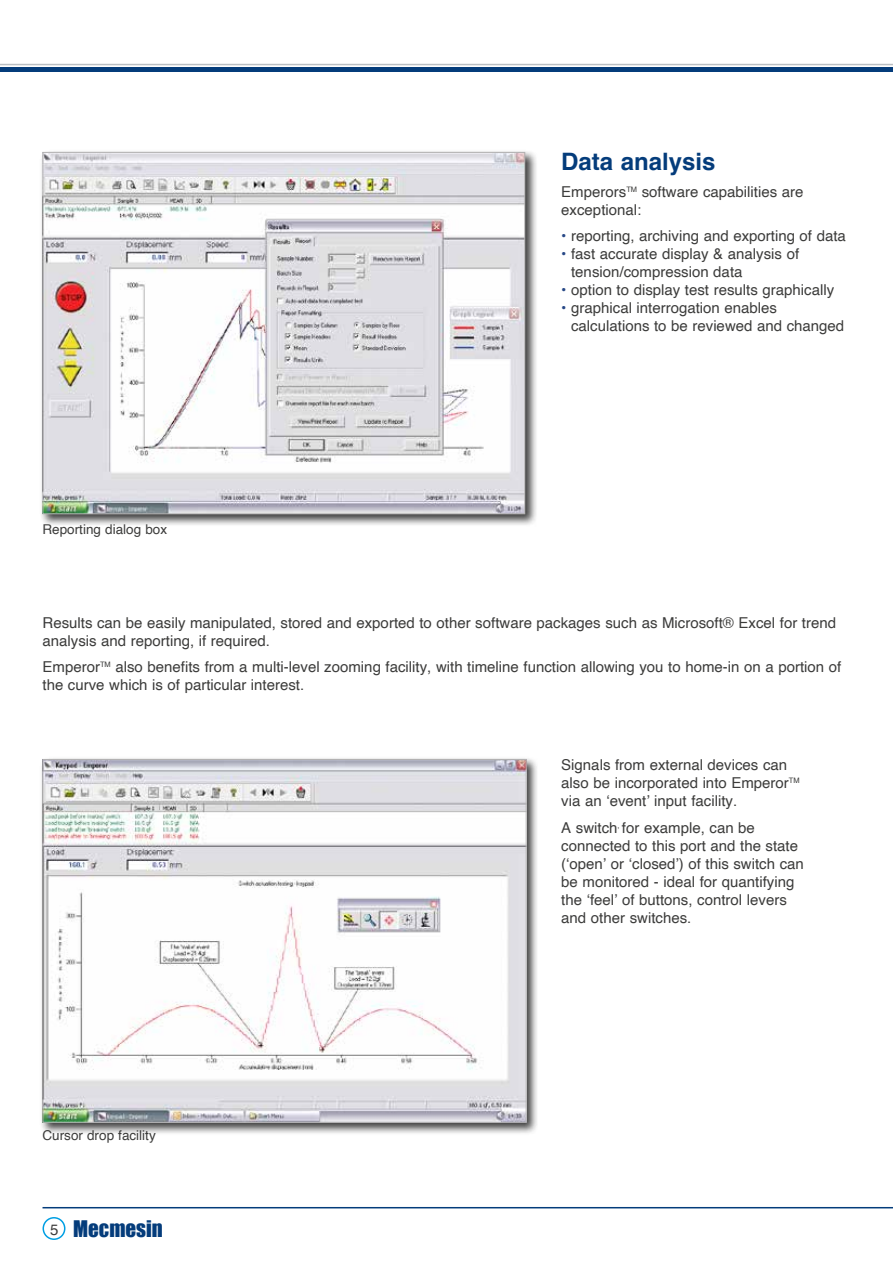
<style>
.page{position:relative;width:893px;height:1263px;background:#fff}
.page>*{position:absolute;margin:0;border:0;box-sizing:border-box;transform-origin:0 0}
.t1{font:700 24px "Helvetica";color:#043c7b}
.t2{font:21px "Impact";color:#043c7b}
.t3{font:15px/18px "Helvetica";color:#3c3c3b}
.t4{font:13.5px "Helvetica";color:#3c3c3b}
.s1{color:#274886}
.s2{font-family:"Helvetica";font-size:15px;color:#3c3c3b}
</style>
<div class="page">
<div style="left:39px;top:149px;width:499px;height:377px;background:#000;opacity:.75"></div>
<img style="left:45px;top:154px;width:478px;height:358px">
<div style="left:39px;top:756px;width:500px;height:379px;background:#000;opacity:.75"></div>
<img style="left:45px;top:761px;width:480px;height:360px">
<div style="left:0;top:67px;width:893px;height:5px;background:#043c7b"></div>
<hr style="left:0;top:64px;width:893px;height:1px;background:#bbbfc3">
<div style="left:43px;top:1217px;width:22px;height:23px;border:2px solid #009fe3;border-radius:50%"></div>
<hr style="left:43px;top:1207px;width:850px;height:1px;background:#043c7b">
<p class="t4" style="left:43px;top:519px;width:126px">Reporting dialog box</p>
<h1 class="t1" style="left:561px;top:147px;width:156px">Data analysis</h1>
<p class="t3" style="left:561px;top:183px;width:244px">Emperors<sup>TM</sup> software capabilities are exceptional:</p>
<p class="t3" style="left:561px;top:227px;width:286px"><span class="s1">•</span> reporting, archiving and exporting of data</p>
<p class="t3" style="left:571px;top:245px;width:230px;text-indent:-10px"><span class="s1">•</span> fast accurate display &amp; analysis of tension/compression data</p>
<p class="t3" style="left:561px;top:281px;width:274px"><span class="s1">•</span> option to display test results graphically</p>
<p class="t3" style="left:571px;top:299px;width:275px;text-indent:-10px"><span class="s1">•</span> graphical interrogation enables calculations to be reviewed and changed</p>
<p class="t3" style="left:43px;top:614px;width:795px">Results can be easily manipulated, stored and exported to other software packages such as Microsoft® Excel for trend analysis and reporting, if required.</p>
<p class="t3" style="left:43px;top:659px;width:800px">Emperor<sup>TM</sup> also benefits from a multi-level zooming facility, with timeline function allowing you to home-in on a portion of the curve which is of particular interest.</p>
<p class="t4" style="left:43px;top:1125px;width:115px">Cursor drop facility</p>
<h2 class="t2" style="left:50px;top:1212px;width:114px"><span class="s2">5</span> Mecmesin</h2>
<p class="t3" style="left:561px;top:756px;width:240px">Signals from external devices can also be incorporated into Emperor<sup>TM </sup>via an ‘event’ input facility.</p>
<p class="t3" style="left:561px;top:819px;width:244px">A switch<sup>,</sup> for example, can be connected to this port and the state (‘open’ or ‘closed’) of this switch can be monitored - ideal for quantifying the ‘feel’ of buttons, control levers and other switches.</p>
</div>
